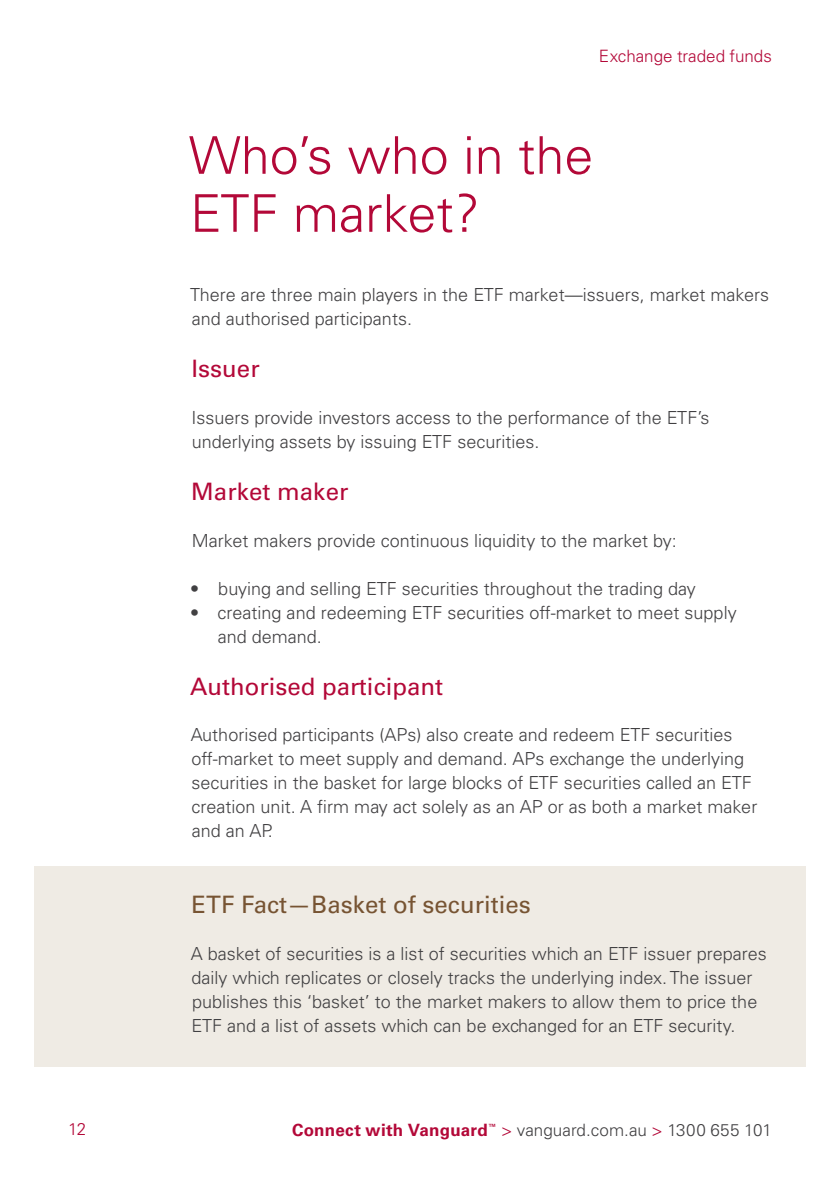
<style>
.page{position:relative;width:840px;height:1191px;background:#fff}
.page>*{position:absolute;margin:0;border:0;box-sizing:border-box;transform-origin:0 0}
.t1{font:300 52px/58px "Univers LT Std";color:#b30838}
.t2{font:24px "Univers LT Std";color:#b30838}
.t3{font:24px "Univers LT Std";color:#775433}
.t4{font:300 18px/24px "Univers LT Std";color:#414042}
.t5{font:300 17px "Univers LT Std";color:#414042}
.t6{font:300 17px "Univers LT Std";color:#b30838}
.s1{font-weight:700;color:#b30838}
.s2{color:#b30838}
</style>
<div class="page">
<div style="left:34px;top:866px;width:771px;height:200px;background:#efebe4"></div>
<p class="t6" style="left:68px;top:1119px;width:20px">12</p>
<p class="t6" style="left:598px;top:46px;width:174px">Exchange traded funds</p>
<h1 class="t1" style="left:189px;top:126px;width:406px">Who’s who in the<br>ETF market?</h1>
<p class="t4" style="left:190px;top:283px;width:580px">There are three main players in the ETF market—issuers, market makers and authorised participants.</p>
<h2 class="t2" style="left:191px;top:354px;width:70px">Issuer</h2>
<p class="t4" style="left:191px;top:405px;width:519px">Issuers provide investors access to the performance of the ETF’s underlying assets by issuing ETF securities.</p>
<h2 class="t2" style="left:191px;top:477px;width:158px">Market maker</h2>
<p class="t4" style="left:192px;top:528px;width:486px">Market makers provide continuous liquidity to the market by:</p>
<p class="t4" style="left:190px;top:576px;width:506px">• buying and selling ETF securities throughout the trading day</p>
<p class="t4" style="left:218px;top:600px;width:520px;text-indent:-27px">• creating and redeeming ETF securities off-market to meet supply and demand.</p>
<h2 class="t2" style="left:190px;top:672px;width:254px">Authorised participant</h2>
<p class="t4" style="left:191px;top:723px;width:567px">Authorised participants (APs) also create and redeem ETF securities off-market to meet supply and demand. APs exchange the underlying securities in the basket for large blocks of ETF securities called an ETF creation unit. A firm may act solely as an AP or as both a market maker and an AP.</p>
<h2 class="t3" style="left:191px;top:890px;width:340px">ETF Fact—Basket of securities</h2>
<p class="t4" style="left:191px;top:941px;width:577px">A basket of securities is a list of securities which an ETF issuer prepares daily which replicates or closely tracks the underlying index. The issuer publishes this ‘basket’ to the market makers to allow them to price the ETF and a list of assets which can be exchanged for an ETF security.</p>
<p class="t5" style="left:292px;top:1119px;width:481px"><span class="s1">Connect with Vanguard</span><sup>™</sup> <span class="s2">&gt;</span> vanguard.com.au <span class="s2">&gt;</span> 1300 655 101</p>
</div>
